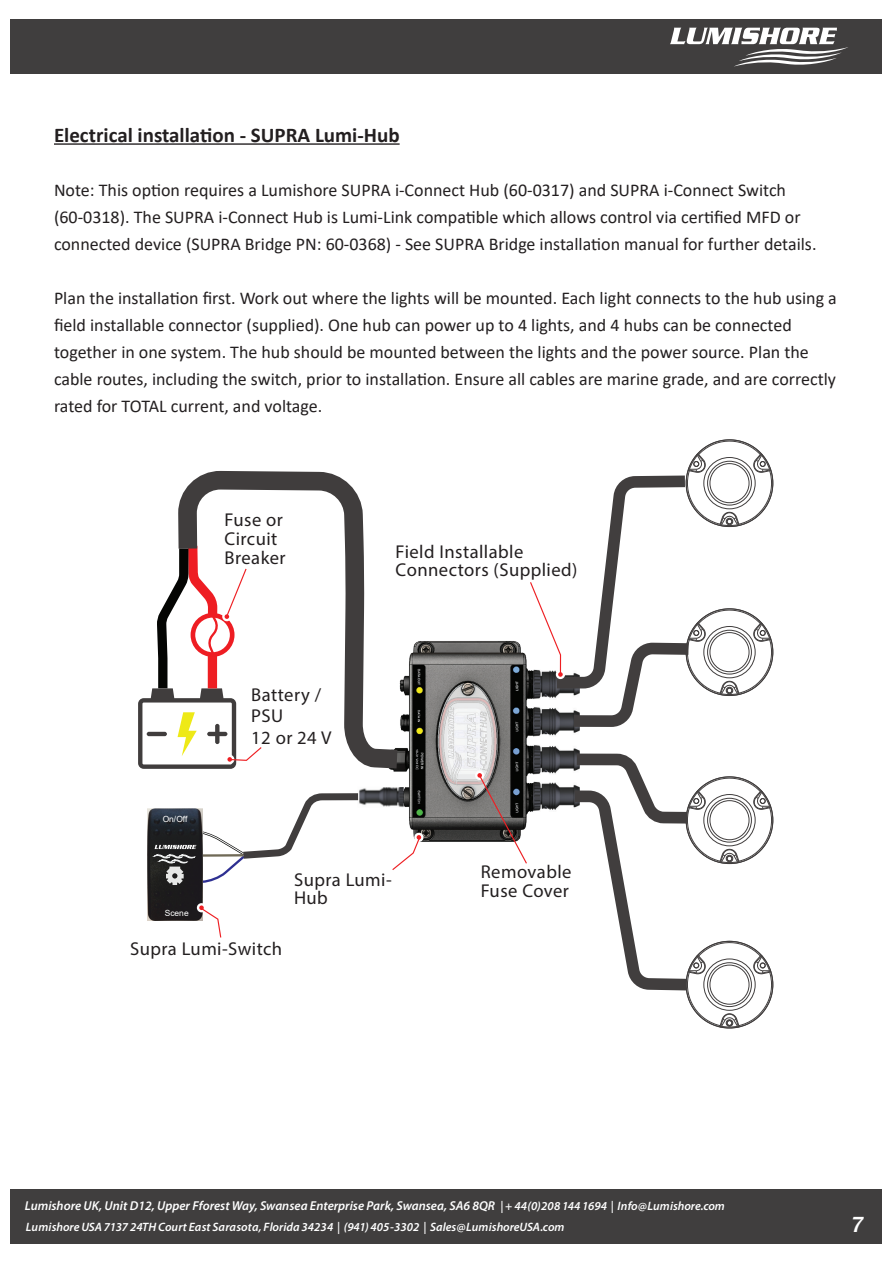
<style>
.page{position:relative;width:893px;height:1263px;background:#fff}
.page>*{position:absolute;margin:0;border:0;box-sizing:border-box;transform-origin:0 0}
.t1{font:italic 500 22.5px "Franklin Gothic";color:#fff}
.t2{font:700 21px "Calibri";color:#231f20}
.t3{font:18.6px/18.6px "Myriad Pro";letter-spacing:.025em;color:#231f20}
.t4{font:18px/27px "Calibri";color:#231f20}
.t5{font:italic 600 12.9px "Myriad Pro";color:#fff}
.t6{font:italic 600 12.15px "Myriad Pro";color:#fff}
.t7{font:8.4px "Arial";color:#fff}
.s1{font-size:12.15px}
</style>
<div class="page">
<div style="left:11px;top:1189px;width:871px;height:54px;background:#403e3e"></div>
<div style="left:11px;top:20px;width:871px;height:54px;background:#403e3e"></div>
<svg style="left:670px;top:28px;width:178px;height:39px"></svg>
<hr style="left:54px;top:143px;width:346px;height:2px;background:#231f20">
<img style="left:404px;top:641px;width:133px;height:201px">
<img style="left:533px;top:733px;width:24px;height:3px">
<img style="left:533px;top:745px;width:30px;height:29px">
<img style="left:533px;top:781px;width:30px;height:30px">
<img style="left:359px;top:787px;width:45px;height:20px">
<svg style="left:263px;top:471px;width:153px;height:307px"></svg>
<img style="left:147px;top:808px;width:56px;height:112px">
<svg style="left:154px;top:790px;width:211px;height:99px"></svg>
<svg style="left:563px;top:748px;width:211px;height:280px"></svg>
<svg style="left:529px;top:439px;width:245px;height:294px"></svg>
<div style="left:415px;top:834px;width:7px;height:7px;background:#ee1f23;border-radius:50%"></div>
<div style="left:414px;top:833px;width:9px;height:9px;border:2px solid #fff;border-radius:50%"></div>
<svg style="left:392px;top:837px;width:29px;height:33px"></svg>
<div style="left:198px;top:904px;width:7px;height:7px;background:#ee1f23;border-radius:50%"></div>
<div style="left:197px;top:903px;width:9px;height:9px;border:2px solid #fff;border-radius:50%"></div>
<svg style="left:200px;top:907px;width:22px;height:31px"></svg>
<div style="left:476px;top:772px;width:7px;height:7px;background:#ee1f23;border-radius:50%"></div>
<div style="left:475px;top:771px;width:9px;height:9px;border:2px solid #fff;border-radius:50%"></div>
<svg style="left:478px;top:775px;width:50px;height:89px"></svg>
<svg style="left:138px;top:470px;width:125px;height:299px"></svg>
<p class="t2" style="left:54px;top:120px;width:347px">Electrical installation - SUPRA Lumi-Hub</p>
<p class="t4" style="left:54px;top:176px;width:764px">Note: This option requires a Lumishore SUPRA i-Connect Hub (60-0317) and SUPRA i-Connect Switch (60-0318). The SUPRA i-Connect Hub is Lumi-Link compatible which allows control via certified MFD or connected device (SUPRA Bridge PN: 60-0368) - See SUPRA Bridge installation manual for further details.</p>
<p class="t4" style="left:54px;top:284px;width:784px">Plan the installation first. Work out where the lights will be mounted. Each light connects to the hub using a field installable connector (supplied). One hub can power up to 4 lights, and 4 hubs can be connected together in one system. The hub should be mounted between the lights and the power source. Plan the cable routes, including the switch, prior to installation. Ensure all cables are marine grade, and are correctly rated for TOTAL current, and voltage.</p>
<p class="t3" style="left:225px;top:510px;width:63px">Fuse or<br>Circuit<br>Breaker</p>
<p class="t3" style="left:396px;top:542px;width:183px">Field Installable<br>Connectors (Supplied)</p>
<p class="t7" style="left:163px;top:813px;width:26px">On/Off</p>
<p class="t3" style="left:251px;top:684px;width:82px;line-height:21.3px">Battery /<br>PSU<br>12 or 24 V</p>
<p class="t3" style="left:294px;top:870px;width:99px">Supra Lumi-<br>Hub</p>
<p class="t3" style="left:481px;top:862px;width:92px">Removable<br>Fuse Cover</p>
<p class="t7" style="left:165px;top:907px;width:25px">Scene</p>
<p class="t3" style="left:130px;top:939px;width:154px">Supra Lumi-Switch</p>
<p class="t5" style="left:25px;top:1198px;width:701px">Lumishore UK, Unit D12, Upper Fforest Way, Swansea Enterprise Park, Swansea, SA6 8QR <span class="s1">| + 44(0)208 144 1694 | Info@Lumishore.com</span></p>
<p class="t6" style="left:26px;top:1220px;width:540px">LumishoreUSA 7137 24THCourt East Sarasota, Florida 34234 | (941) 405-3302 | Sales@LumishoreUSA.com</p>
<p class="t1" style="left:851px;top:1211px;width:15px">7</p>
</div>
